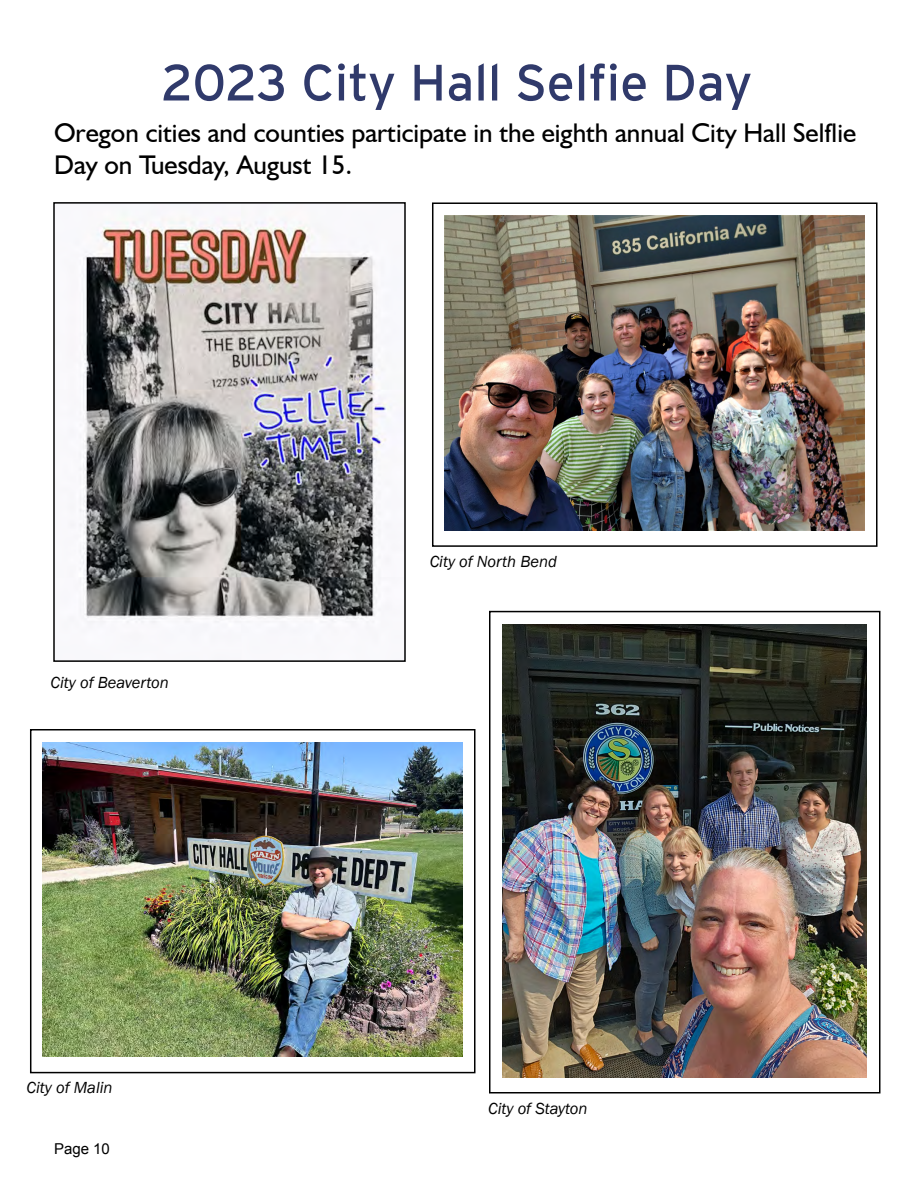
<style>
.page{position:relative;width:918px;height:1188px;background:#fff}
.page>*{position:absolute;margin:0;border:0;box-sizing:border-box;transform-origin:0 0}
.t1{font:51px "Interstate";color:#303a6b}
.Body_text{font:27px/32.4px "Humanist 521 BT";color:#000}
.Body_text-2{font:italic 16.5px "Franklin Gothic";color:#000}
.t2{font:15px "Arial";color:#000}
</style>
<div class="page">
<img style="left:70px;top:211px;width:322px;height:414px">
<div style="left:432px;top:202px;width:446px;height:345px;border:2px solid #000"></div>
<img style="left:445px;top:216px;width:419px;height:314px">
<div style="left:30px;top:729px;width:446px;height:344px;border:2px solid #000"></div>
<img style="left:43px;top:742px;width:419px;height:315px">
<div style="left:489px;top:611px;width:391px;height:483px;border:2px solid #000"></div>
<img style="left:502px;top:624px;width:365px;height:453px">
<p class="t1" style="left:161px;top:54px;width:593px">2023 City Hall Selfie Day</p>
<p class="Body_text" style="left:54px;top:116px;width:804px">Oregon cities and counties participate in the eighth annual City Hall Selflie<br>Day on Tuesday, August 15.</p>
<p class="Body_text-2" style="left:51px;top:673px;width:120px">City of Beaverton</p>
<p class="Body_text-2" style="left:27px;top:1078px;width:88px">City of Malin</p>
<p class="t2" style="left:54px;top:1139px;width:57px">Page 10</p>
<p class="Body_text-2" style="left:430px;top:551px;width:129px">City of North Bend</p>
<p class="Body_text-2" style="left:488px;top:1098px;width:101px">City of Stayton</p>
</div>
